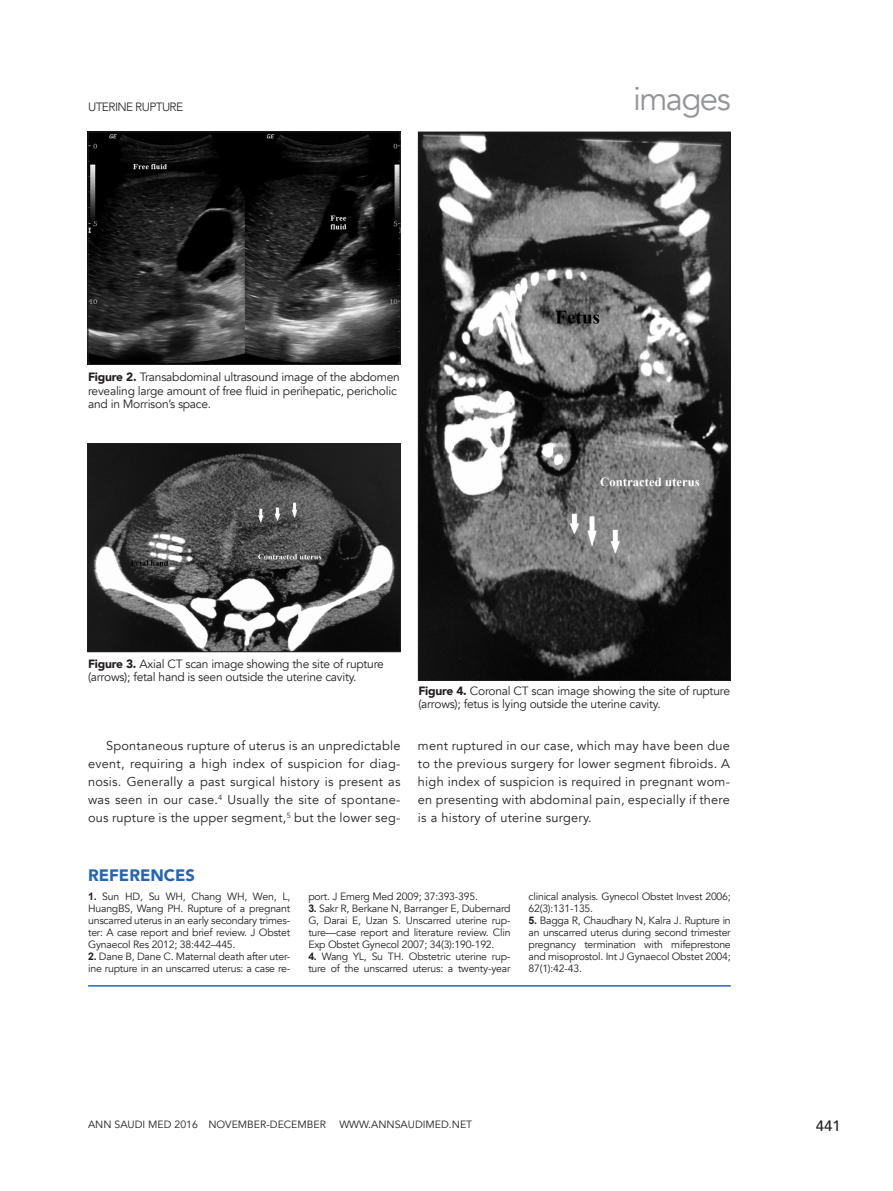
<style>
.page{position:relative;width:893px;height:1191px;background:#fff}
.page>*{position:absolute;margin:0;border:0;box-sizing:border-box;transform-origin:0 0}
.t1{font:33px "Avenir";letter-spacing:-.05em;color:#939598}
.t2{font:900 16.5px "Avenir";color:#2466b2}
.page_number_right{font:500 15px "Avenir";color:#231f20}
.body{font:12.75px/18px "Avenir";letter-spacing:.02em;color:#231f20;text-align:justify}
.t3{font:12px/13.5px "Avenir";letter-spacing:-.02em;color:#231f20}
.t4{font:300 12px "Avenir";letter-spacing:-.05em;color:#231f20}
.references{font:10.5px/12px "Avenir";letter-spacing:-.02em;color:#231f20;text-align:justify}
.references-2{font:10.5px "Avenir";color:#231f20}
.s1{font-weight:900}
.s2{font-family:"Arial";font-weight:700}
</style>
<div class="page">
<img style="left:90px;top:134px;width:309px;height:229px">
<div style="left:88px;top:132px;width:313px;height:233px;border:1px solid #231f20"></div>
<img style="left:89px;top:445px;width:310px;height:205px">
<div style="left:87px;top:443px;width:314px;height:209px;border:1px solid #231f20"></div>
<img style="left:420px;top:134px;width:309px;height:545px">
<hr style="left:88px;top:985px;width:643px;height:1px;background:#2466b2">
<p class="t4" style="left:88px;top:100px;width:97px">UTERINE RUPTURE</p>
<h1 class="t1" style="left:633px;top:78px;width:99px">images</h1>
<p class="t3" style="left:88px;top:370px;width:313px"><span class="s1">Figure 2.</span> Transabdominal ultrasound image of the abdomen revealing large amount of free fluid in perihepatic, pericholic and in Morrison’s space.</p>
<p class="t3" style="left:88px;top:657px;width:297px"><span class="s1">Figure 3.</span> Axial CT scan image showing the site of rupture (arrows); fetal hand is seen outside the uterine cavity.</p>
<p class="body" style="left:88px;top:737px;width:314px;text-indent:18px">Spontaneous rupture of uterus is an unpredictable event, requiring a high index of suspicion for diag&shy;nosis. Generally a past surgical history is present as was seen in our case.<sup>4</sup> Usually the site of spontane&shy;ous rupture is the upper segment,<sup>5</sup> but the lower seg-</p>
<p class="t2" style="left:88px;top:861px;width:108px">REFERENCES</p>
<p class="t3" style="left:418px;top:684px;width:313px"><span class="s1">Figure 4.</span> Coronal CT scan image showing the site of rupture (arrows); fetus is lying outside the uterine cavity.</p>
<p class="body" style="left:418px;top:737px;width:313px">ment ruptured in our case, which may have been due to the previous surgery for lower segment fibroids. A high index of suspicion is required in pregnant wom&shy;en presenting with abdominal pain, especially if there is a history of uterine surgery.</p>
<p class="references" style="left:88px;top:891px;width:204px"><span class="s2">1.</span> Sun HD, Su WH, Chang WH, Wen, L, HuangBS, Wang PH. Rupture of a pregnant unscarred uterus in an early secondary trimes&shy;ter: A case report and brief review. J Obstet Gynaecol Res 2012; 38:442–445.</p>
<p class="references" style="left:88px;top:951px;width:204px"><span class="s2">2.</span> Dane B, Dane C. Maternal death after uter&shy;ine rupture in an unscarred uterus: a case re-</p>
<p class="references" style="left:308px;top:891px;width:171px">port. J Emerg Med 2009; 37:393-395.</p>
<p class="references" style="left:308px;top:903px;width:204px"><span class="s2">3.</span> Sakr R, Berkane N, Barranger E, Dubernard G, Darai E, Uzan S. Unscarred uterine rup&shy;ture—case report and literature review. Clin Exp Obstet Gynecol 2007; 34(3):190-192.</p>
<p class="references" style="left:308px;top:951px;width:204px"><span class="s2">4.</span> Wang YL, Su TH. Obstetric uterine rup&shy;ture of the unscarred uterus: a twenty-year</p>
<p class="references" style="left:529px;top:891px;width:204px">clinical analysis. Gynecol Obstet Invest 2006;<br>62(3):131-135.</p>
<p class="references" style="left:529px;top:915px;width:204px"><span class="s2">5.</span> Bagga R, Chaudhary N, Kalra J. Rupture in an unscarred uterus during second trimester pregnancy termination with mifeprestone and misoprostol. Int J Gynaecol Obstet 2004; 87(1):42-43.</p>
<p class="references-2" style="left:88px;top:1118px;width:239px">ANN SAUDI MED 2016 NOVEMBER-DECEMBER</p>
<p class="references-2" style="left:339px;top:1118px;width:134px">WWW.ANNSAUDIMED.NET</p>
<p class="page_number_right" style="left:816px;top:1112px;width:27px">441</p>
</div>
